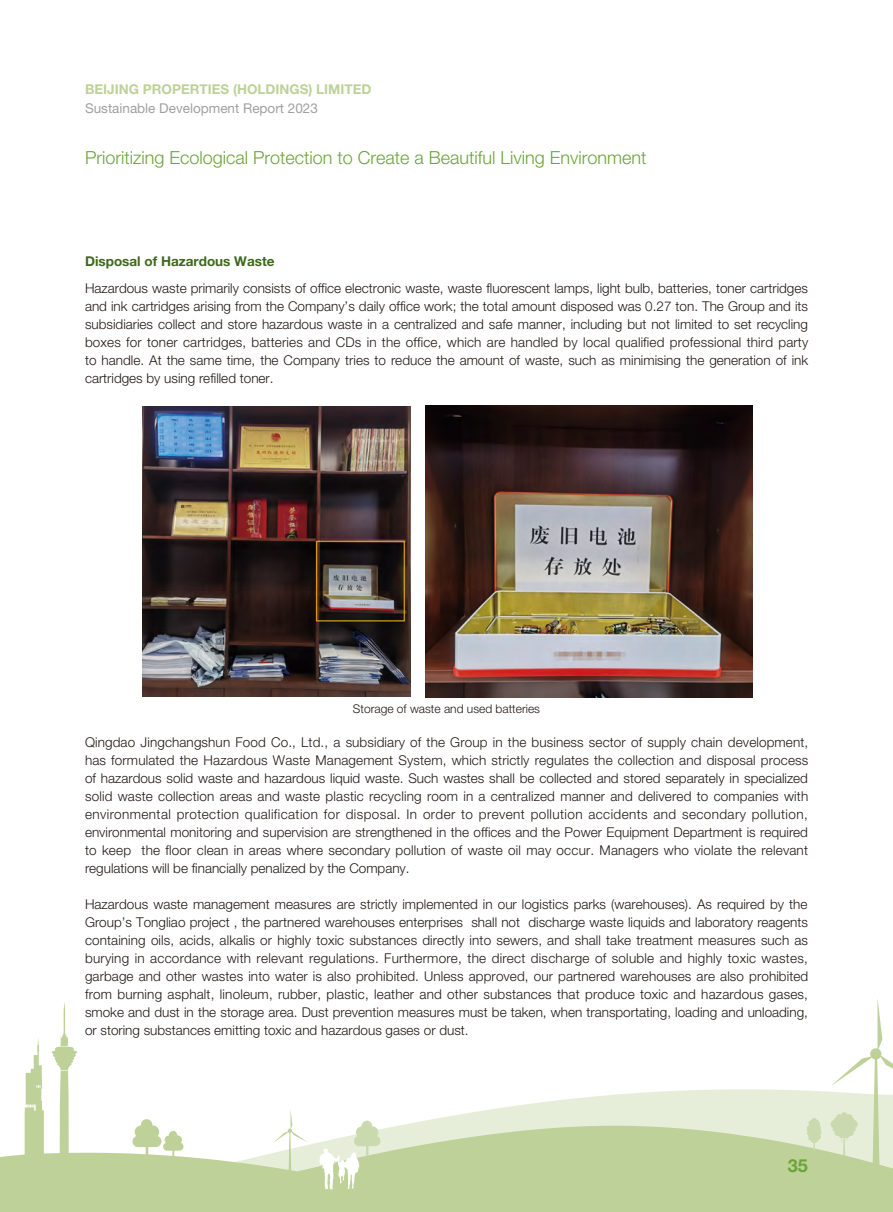
<style>
.page{position:relative;width:893px;height:1212px;background:#fff}
.page>*{position:absolute;margin:0;border:0;box-sizing:border-box;transform-origin:0 0}
.t1{font:300 18px "Helvetica Neue LT Std";color:#6ba439}
.t2{font:700 18px "Helvetica Neue LT Std";color:#6ba439}
.t3{font:300 13.5px/18px "Helvetica Neue LT Std";color:#231916;text-align:justify}
.t4{font:700 13.5px "Helvetica Neue LT Std";color:#bdd198}
.t5{font:13.5px "Helvetica Neue LT Std";color:#a0a0a1}
.t6{font:700 13.5px "Helvetica Neue LT Std";color:#3f681d}
.t7{font:300 12px "Helvetica Neue LT Std";color:#231916}
</style>
<div class="page">
<svg style="left:24px;top:1089px;width:806px;height:32px"></svg>
<svg style="left:51px;top:1002px;width:27px;height:119px"></svg>
<svg style="left:25px;top:1038px;width:19px;height:83px"></svg>
<svg style="left:132px;top:1119px;width:52px;height:2px"></svg>
<svg style="left:0;top:1121px;width:893px;height:91px;background:#c8d8a9"></svg>
<svg style="left:830px;top:999px;width:63px;height:181px"></svg>
<svg style="left:272px;top:1109px;width:36px;height:71px"></svg>
<svg style="left:807px;top:1118px;width:14px;height:32px"></svg>
<svg style="left:319px;top:1120px;width:61px;height:69px"></svg>
<img style="left:142px;top:407px;width:268px;height:290px">
<img style="left:426px;top:406px;width:327px;height:291px">
<p class="t4" style="left:85px;top:81px;width:288px">BEIJING PROPERTIES (HOLDINGS) LIMITED</p>
<p class="t5" style="left:85px;top:100px;width:234px">Sustainable Development Report 2023</p>
<h1 class="t1" style="left:85px;top:146px;width:563px">Prioritizing Ecological Protection to Create a Beautiful Living Environment</h1>
<p class="t6" style="left:85px;top:253px;width:191px">Disposal of Hazardous Waste</p>
<p class="t3" style="left:85px;top:279px;width:725px">Hazardous waste primarily consists of office electronic waste, waste fluorescent lamps, light bulb, batteries, toner cartridges and ink cartridges arising from the Company’s daily office work; the total amount disposed was 0.27 ton. The Group and its subsidiaries collect and store hazardous waste in a centralized and safe manner, including but not limited to set recycling boxes for toner cartridges, batteries and CDs in the office, which are handled by local qualified professional third party to handle. At the same time, the Company tries to reduce the amount of waste, such as minimising the generation of ink cartridges by using refilled toner.</p>
<p class="t7" style="left:353px;top:701px;width:189px">Storage of waste and used batteries</p>
<p class="t3" style="left:85px;top:732px;width:725px">Qingdao Jingchangshun Food Co., Ltd., a subsidiary of the Group in the business sector of supply chain development, has formulated the Hazardous Waste Management System, which strictly regulates the collection and disposal process of hazardous solid waste and hazardous liquid waste. Such wastes shall be collected and stored separately in specialized solid waste collection areas and waste plastic recycling room in a centralized manner and delivered to companies with environmental protection qualification for disposal. In order to prevent pollution accidents and secondary pollution, environmental monitoring and supervision are strengthened in the offices and the Power Equipment Department is required to keep the floor clean in areas where secondary pollution of waste oil may occur. Managers who violate the relevant regulations will be financially penalized by the Company.</p>
<p class="t3" style="left:85px;top:894px;width:725px">Hazardous waste management measures are strictly implemented in our logistics parks (warehouses). As required by the Group’s Tongliao project , the partnered warehouses enterprises shall not discharge waste liquids and laboratory reagents containing oils, acids, alkalis or highly toxic substances directly into sewers, and shall take treatment measures such as burying in accordance with relevant regulations. Furthermore, the direct discharge of soluble and highly toxic wastes, garbage and other wastes into water is also prohibited. Unless approved, our partnered warehouses are also prohibited from burning asphalt, linoleum, rubber, plastic, leather and other substances that produce toxic and hazardous gases, smoke and dust in the storage area. Dust prevention measures must be taken, when transportating, loading and unloading, or storing substances emitting toxic and hazardous gases or dust.</p>
<h1 class="t2" style="left:788px;top:1154px;width:22px">35</h1>
</div>
